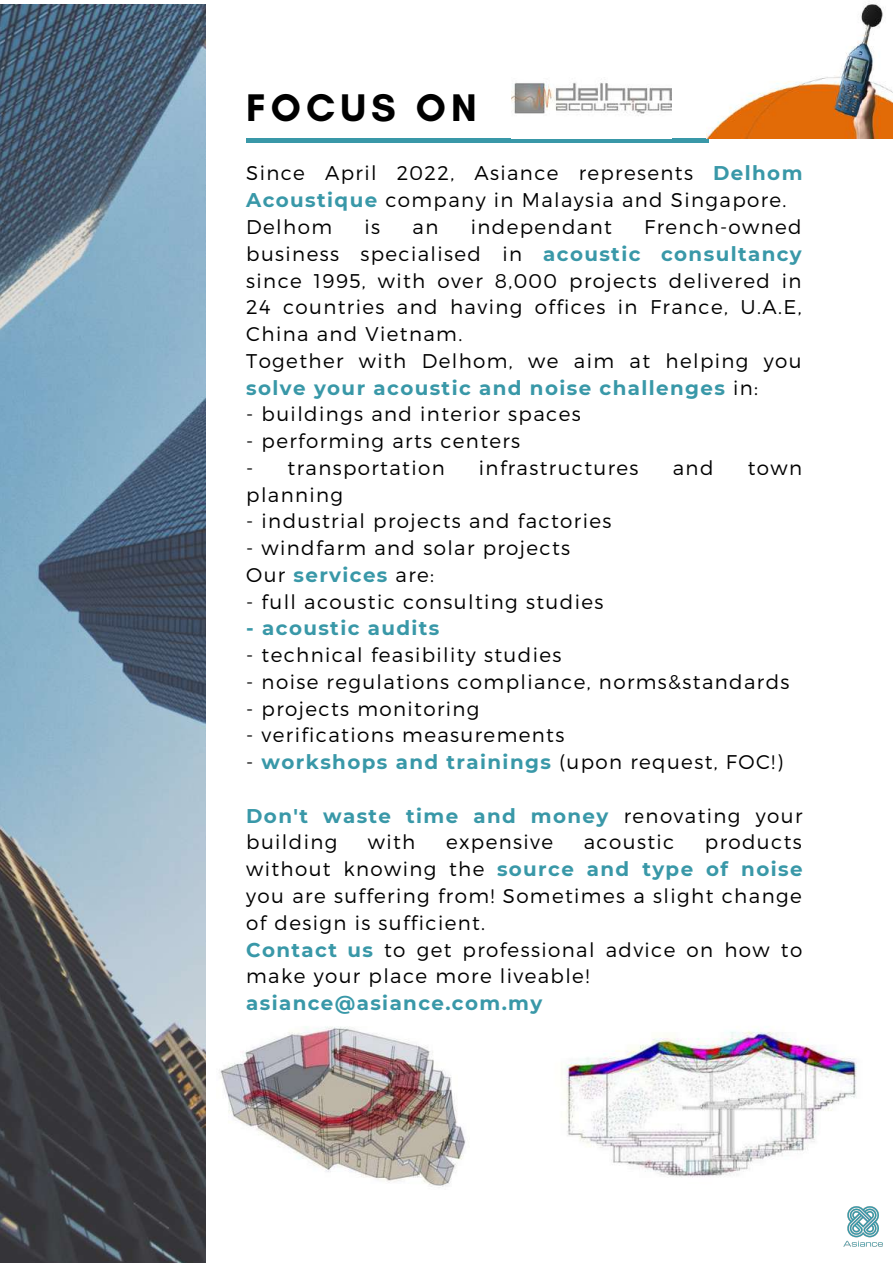
<style>
.page{position:relative;width:893px;height:1264px;background:#fff}
.page>*{position:absolute;margin:0;border:0;box-sizing:border-box;transform-origin:0 0}
.t1{font:700 39.15px "Glacial Indifference";letter-spacing:.13em;color:#000}
.t2{font:300 19.8px/26.7px "Montserrat";letter-spacing:.07em;color:#000}
.t3{font:700 19.8px/26.7px "Montserrat";letter-spacing:.07em;color:#3998a8}
.s1{font-weight:700;color:#3998a8}
.s2{font-weight:300;color:#000}
</style>
<div class="page">
<div style="left:246px;top:138px;width:462px;height:5px;background:#3998a8"></div>
<img style="left:843px;top:1206px;width:40px;height:41px">
<img style="left:0;top:4px;width:205px;height:1258px">
<img style="left:512px;top:82px;width:159px;height:57px">
<img style="left:219px;top:1026px;width:638px;height:162px">
<img style="left:706px;top:3px;width:186px;height:135px">
<h1 class="t1" style="left:246px;top:84px;width:232px">FOCUS ON</h1>
<p class="t2" style="left:246px;top:159px;width:557px">Since April 2022, Asiance represents <span class="s1">Delhom<br>Acoustique</span> company in Malaysia and Singapore.<br>Delhom</p>
<p class="t2" style="left:246px;top:212px;width:557px;text-indent:398px">French-owned business specialised in <span class="s1">acoustic consultancy </span>since 1995, with over 8,000 projects delivered in 24 countries and having offices in France, U.A.E, China and Vietnam.<br>Together with Delhom, we aim at helping you <span class="s1">solve your acoustic and noise challenges</span> in:</p>
<p class="t2" style="left:246px;top:400px;width:336px">- buildings and interior spaces</p>
<p class="t2" style="left:246px;top:426px;width:275px">- performing arts centers</p>
<p class="t2" style="left:246px;top:453px;width:200px">- transportation</p>
<p class="t2" style="left:479px;top:453px;width:161px">infrastructures</p>
<p class="t2" style="left:672px;top:453px;width:42px">and</p>
<p class="t2" style="left:747px;top:453px;width:56px">town</p>
<p class="t2" style="left:246px;top:480px;width:98px">planning</p>
<p class="t2" style="left:246px;top:507px;width:366px">- industrial projects and factories</p>
<p class="t2" style="left:246px;top:533px;width:325px">- windfarm and solar projects<br>Our <span class="s1">services</span> are:</p>
<p class="t2" style="left:246px;top:587px;width:358px">- full acoustic consulting studies</p>
<p class="t3" style="left:246px;top:615px;width:195px">- acoustic audits</p>
<p class="t2" style="left:246px;top:640px;width:316px">- technical feasibility studies</p>
<p class="t2" style="left:246px;top:667px;width:545px">- noise regulations compliance, norms&amp;standards</p>
<p class="t2" style="left:246px;top:694px;width:235px">- projects monitoring</p>
<p class="t2" style="left:246px;top:721px;width:319px">- verifications measurements</p>
<p class="t3" style="left:246px;top:748px;width:538px"><span class="s2">-</span> workshops and trainings <span class="s2">(upon request, FOC!)</span></p>
<p class="t3" style="left:246px;top:802px;width:558px">Don't waste time and money <span class="s2">renovating your building</span></p>
<p class="t2" style="left:364px;top:212px;width:17px">is</p>
<p class="t2" style="left:412px;top:212px;width:27px">an</p>
<p class="t2" style="left:471px;top:212px;width:142px">independant</p>
<p class="t2" style="left:246px;top:828px;width:558px;text-indent:458px">products without knowing the <span class="s1">source and type of noise </span>you are suffering from! Sometimes a slight change of design is sufficient.<br><span class="s1">Contact us</span> to get professional advice on how to make your place more liveable!</p>
<p class="t3" style="left:246px;top:989px;width:297px">asiance@asiance.com.my</p>
<p class="t2" style="left:368px;top:828px;width:49px">with</p>
<p class="t2" style="left:446px;top:828px;width:109px">expensive</p>
<p class="t2" style="left:583px;top:828px;width:92px">acoustic</p>
</div>
